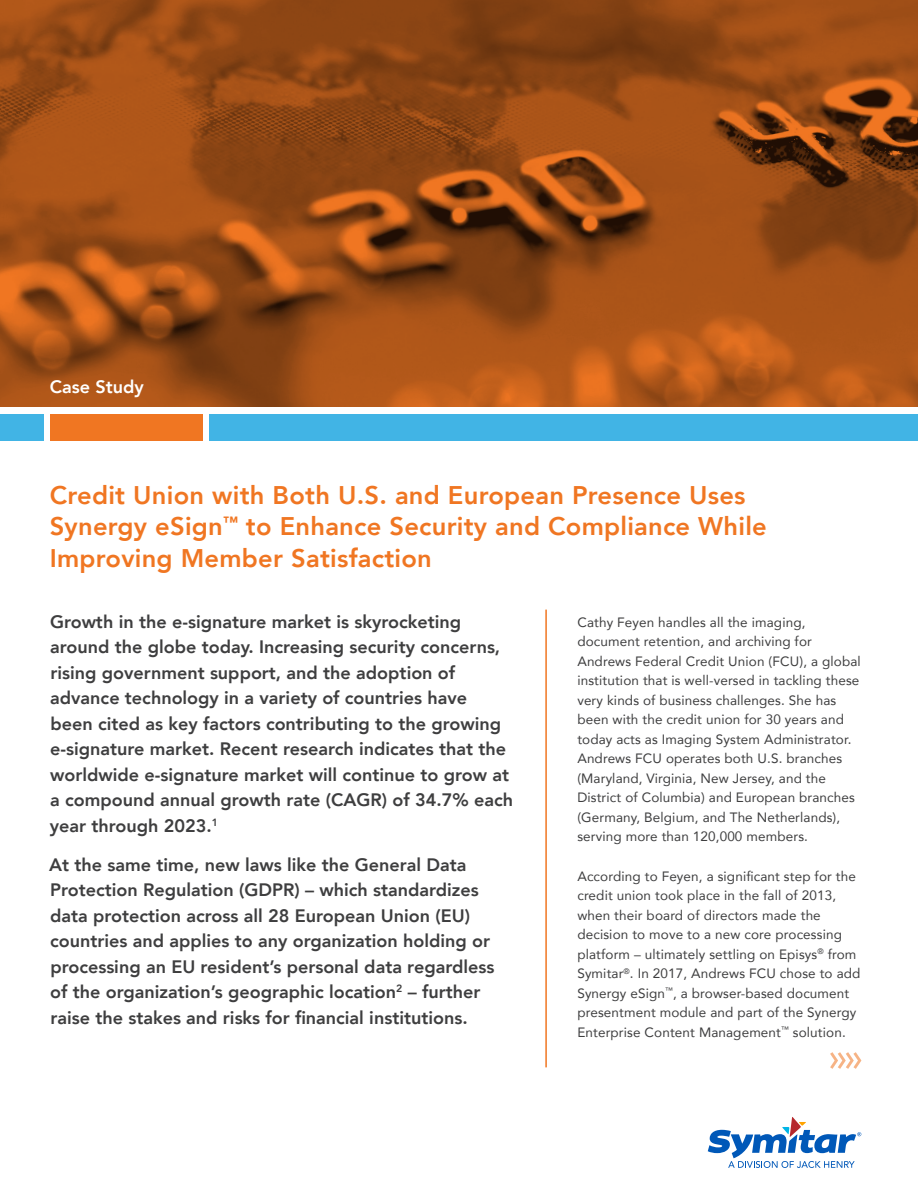
<style>
.page{position:relative;width:918px;height:1188px;background:#fff}
.page>*{position:absolute;margin:0;border:0;box-sizing:border-box;transform-origin:0 0}
.t1{font:800 25.5px/31.5px "Avenir";letter-spacing:.01em;color:#f07622}
.t2{font:800 18px/25.5px "Avenir";color:#3e3e3f}
.t3{font:800 18px "Avenir";color:#fff}
.t4{font:13.5px/19.5px "Avenir";letter-spacing:.01em;color:#3e3e3f}
</style>
<div class="page">
<div style="left:209px;top:414px;width:709px;height:27px;background:#41b4e5"></div>
<div style="left:0;top:414px;width:44px;height:27px;background:#41b4e5"></div>
<div style="left:50px;top:414px;width:153px;height:27px;background:#f07622"></div>
<svg style="left:0;top:0;width:918px;height:407px;background:#9b4c16"></svg>
<svg style="left:708px;top:1117px;width:153px;height:51px"></svg>
<hr style="left:545px;top:610px;width:2px;height:457px;background:#f07622">
<svg style="left:830px;top:1052px;width:31px;height:17px"></svg>
<h2 class="t3" style="left:50px;top:373px;width:95px">Case Study</h2>
<h1 class="t1" style="left:50px;top:479px;width:719px">Credit Union with Both U.S. and European Presence Uses<br>Synergy eSign<sup>™</sup> to Enhance Security and Compliance While<br>Improving Member Satisfaction</h1>
<p class="t2" style="left:50px;top:609px;width:465px">Growth in the e-signature market is skyrocketing around the globe today. Increasing security concerns, rising government support, and the adoption of advance technology in a variety of countries have been cited as key factors contributing to the growing e-signature market. Recent research indicates that the worldwide e-signature market will continue to grow at a compound annual growth rate (CAGR) of 34.7% each year through 2023.<sup>1</sup></p>
<p class="t2" style="left:49px;top:852px;width:447px">At the same time, new laws like the General Data Protection Regulation (GDPR) – which standardizes data protection across all 28 European Union (EU) countries and applies to any organization holding or processing an EU resident’s personal data regardless of the organization’s geographic location<sup>2</sup> – further raise the stakes and risks for financial institutions.</p>
<p class="t4" style="left:577px;top:612px;width:285px">Cathy Feyen handles all the imaging, document retention, and archiving for Andrews Federal Credit Union (FCU), a global institution that is well-versed in tackling these very kinds of business challenges. She has been with the credit union for 30 years and today acts as Imaging System Administrator.<br>Andrews FCU operates both U.S. branches (Maryland, Virginia, New Jersey, and the District of Columbia) and European branches (Germany, Belgium, and The Netherlands), serving more than 120,000 members.</p>
<p class="t4" style="left:577px;top:866px;width:285px">According to Feyen, a significant step for the credit union took place in the fall of 2013, when their board of directors made the decision to move to a new core processing platform – ultimately settling on Episys<sup>®</sup> from Symitar<sup>®</sup>. In 2017, Andrews FCU chose to add Synergy eSign<sup>™</sup>, a browser-based document presentment module and part of the Synergy Enterprise Content Management<sup>™</sup> solution.</p>
</div>
